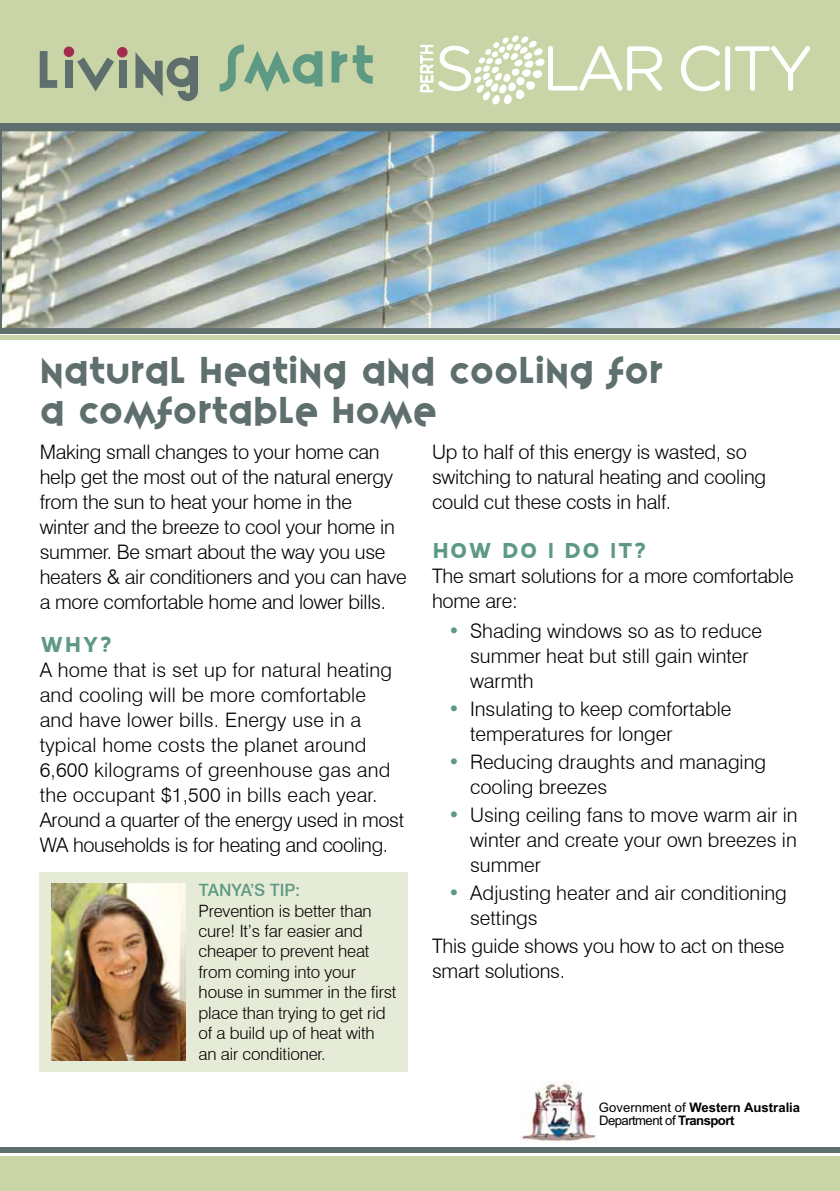
<style>
.page{position:relative;width:840px;height:1191px;background:#fff}
.page>*{position:absolute;margin:0;border:0;box-sizing:border-box;transform-origin:0 0}
.t1{font:33px/39.6px "Variex";color:#5e6f6e}
.t2{font:700 26px "Blue Highway";letter-spacing:.015em;color:#5e9984}
.t3{font:300 20px/25px "Swiss 721 BT";letter-spacing:-.01em;color:#000}
.t4{font:300 20px/25px "Swiss 721 BT";letter-spacing:.01em;color:#000}
.t5{font:300 17px/20.4px "Swiss 721 BT";letter-spacing:-.01em;color:#000}
.t6{font:500 17px "Swiss 721 BT";letter-spacing:-.005em;color:#5e9984}
.t7{font:700 13.2px/12.8px "Arial";color:#000}
.s1{color:#5e9984}
.s2{font-weight:400}
</style>
<div class="page">
<div style="left:0;top:1147px;width:839px;height:6px;background:#5e6f6e"></div>
<div style="left:0;top:1157px;width:839px;height:34px;background:#c9d5a6"></div>
<div style="left:0;top:0;width:839px;height:129px;background:#c9d5a6"></div>
<div style="left:0;top:123px;width:839px;height:6px;background:#5e6f6e"></div>
<img style="left:520px;top:1081px;width:76px;height:61px">
<div style="left:0;top:328px;width:839px;height:6px;background:#5e6f6e"></div>
<hr style="left:0;top:336px;width:839px;height:4px;background:#c9d5a6">
<svg style="left:219px;top:45px;width:103px;height:47px"></svg>
<svg style="left:331px;top:45px;width:41px;height:39px"></svg>
<svg style="left:40px;top:51px;width:17px;height:37px"></svg>
<div style="left:65px;top:61px;width:7px;height:27px;background:#5e6f6e"></div>
<svg style="left:77px;top:58px;width:37px;height:33px"></svg>
<div style="left:119px;top:61px;width:7px;height:27px;background:#5e6f6e"></div>
<svg style="left:135px;top:52px;width:63px;height:49px"></svg>
<div style="left:64px;top:46px;width:10px;height:11px;background:#a32c50;border-radius:50%"></div>
<div style="left:117px;top:47px;width:10px;height:10px;background:#a32c50;border-radius:50%"></div>
<svg style="left:681px;top:46px;width:38px;height:45px"></svg>
<svg style="left:724px;top:46px;width:5px;height:45px"></svg>
<svg style="left:735px;top:46px;width:74px;height:45px"></svg>
<svg style="left:420px;top:35px;width:241px;height:69px"></svg>
<div style="left:40px;top:872px;width:368px;height:199px;background:#e5ebd6"></div>
<img style="left:51px;top:883px;width:134px;height:177px">
<img style="left:0;top:129px;width:839px;height:200px">
<h1 class="t1" style="left:40px;top:349px;width:624px">natural heating and cooling for a comfortable home</h1>
<p class="t3" style="left:40px;top:439px;width:368px">Making small changes to your home can help get the most out of the natural energy from the sun to heat your home in the<br>winter and the breeze to cool your home in summer. Be smart about the way you use heaters &amp; air conditioners and you can have a more comfortable home and lower bills.</p>
<h2 class="t2" style="left:40px;top:631px;width:74px">WhY?</h2>
<p class="t4" style="left:40px;top:657px;width:365px">A home that is set up for natural heating and cooling will be more comfortable and have lower bills. Energy use in a typical home costs the planet around 6,600 kilograms of greenhouse gas and the occupant $1,500 in bills each year.<br>Around a quarter of the energy used in most WA households is for heating and cooling.</p>
<p class="t3" style="left:432px;top:439px;width:335px">Up to half of this energy is wasted, so switching to natural heating and cooling could cut these costs in half.</p>
<h2 class="t2" style="left:432px;top:537px;width:216px">HOW DO I DO IT?</h2>
<p class="t3" style="left:432px;top:563px;width:363px">The smart solutions for a more comfortable home are:</p>
<p class="t3" style="left:470px;top:618px;width:293px;text-indent:-22px"><span class="s1">•</span> Shading windows so as to reduce summer heat but still gain winter warmth</p>
<p class="t3" style="left:470px;top:696px;width:263px;text-indent:-22px"><span class="s1">•</span> Insulating to keep comfortable temperatures for longer</p>
<p class="t3" style="left:470px;top:749px;width:297px;text-indent:-22px"><span class="s1">•</span> Reducing draughts and managing cooling breezes</p>
<p class="t3" style="left:470px;top:802px;width:329px;text-align:justify;text-indent:-22px"><span class="s1">•</span> Using ceiling fans to move warm air in winter and create your own breezes in summer</p>
<p class="t3" style="left:470px;top:880px;width:318px;text-indent:-22px"><span class="s1">•</span> Adjusting heater and air conditioning settings</p>
<p class="t3" style="left:432px;top:933px;width:354px">This guide shows you how to act on these smart solutions.</p>
<p class="t6" style="left:198px;top:880px;width:103px">TANYA’S TIP:</p>
<p class="t5" style="left:198px;top:900px;width:199px">Prevention is better than cure! It’s far easier and cheaper to prevent heat from coming into your house in summer in the first place than trying to get rid of a build up of heat with an air conditioner.</p>
<p class="t7" style="left:598px;top:1101px;width:203px"><span class="s2">Government of</span> Western Australia<br><span class="s2">Department of</span> Transport</p>
</div>
